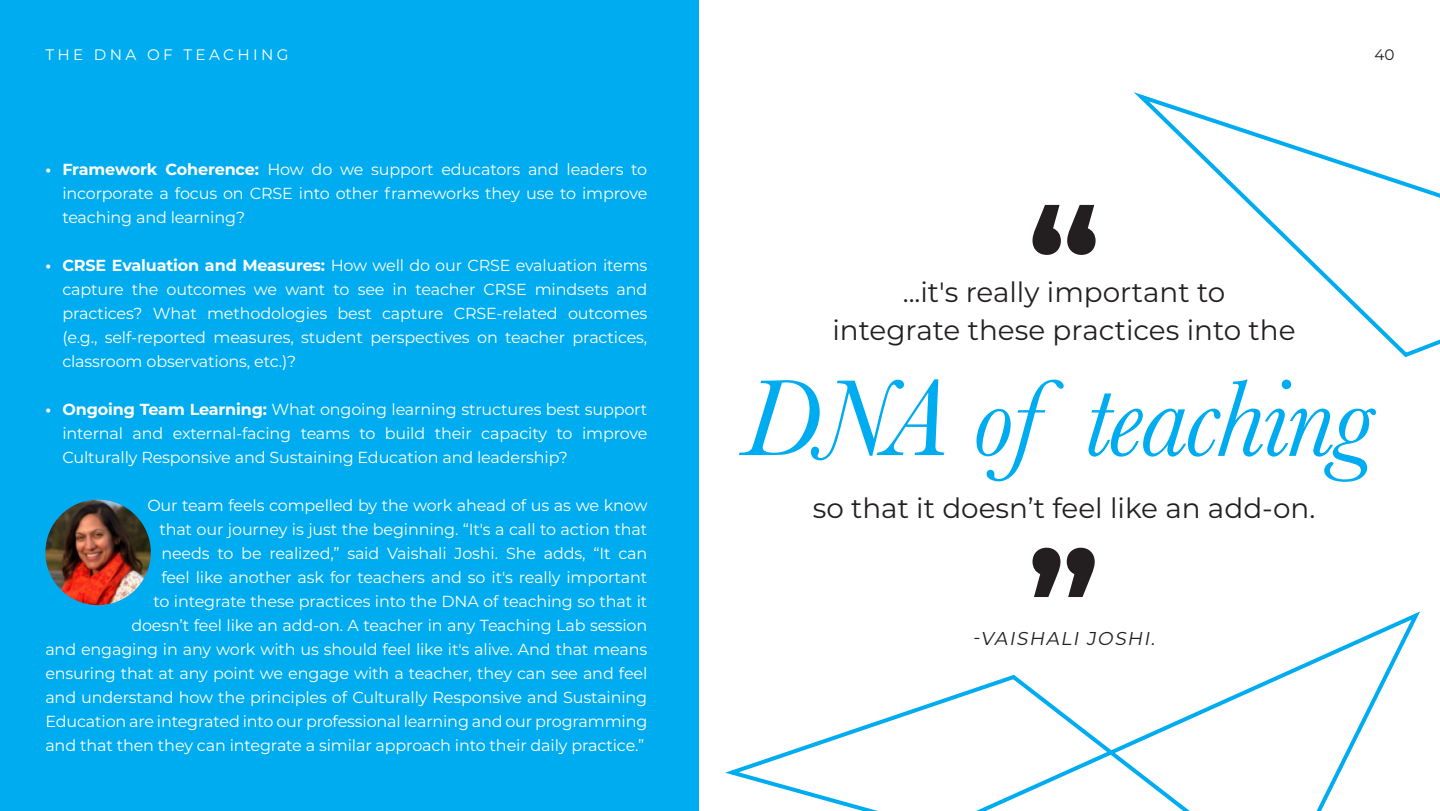
<style>
.page{position:relative;width:1440px;height:811px;background:#fff}
.page>*{position:absolute;margin:0;border:0;box-sizing:border-box;transform-origin:0 0}
.t1{font:italic 112.4px "Baskerville";letter-spacing:-.02em;color:#00acf0}
.t2{font:27.8px/38px "Montserrat";color:#231f20;text-align:center}
.t3{font:italic 18.6px "Montserrat";color:#231f20}
.t4{font:16px/24px "Montserrat";letter-spacing:-.01em;color:#fff;text-align:justify}
.t5{font:15.2px "Montserrat";letter-spacing:.22em;color:#fff}
.t6{font:15.2px "Montserrat";color:#231f20}
.s1{font-weight:700}
</style>
<div class="page">
<div style="left:0;top:0;width:699px;height:811px;background:#00acf0"></div>
<svg style="left:1033px;top:205px;width:63px;height:50px"></svg>
<svg style="left:1033px;top:548px;width:62px;height:49px"></svg>
<img style="left:45px;top:499px;width:106px;height:106px;border-radius:53px">
<svg style="left:725px;top:708px;width:191px;height:103px"></svg>
<svg style="left:916px;top:611px;width:504px;height:200px"></svg>
<svg style="left:1134px;top:92px;width:306px;height:266px"></svg>
<p class="t5" style="left:45px;top:44px;width:245px">THE DNA OF TEACHING</p>
<p class="t6" style="left:1375px;top:44px;width:22px">40</p>
<p class="t4" style="left:62px;top:157px;width:587px;text-indent:-17px"><span class="s1">• Framework Coherence:</span> How do we support educators and leaders to incorporate a focus on CRSE into other frameworks they use to improve teaching and learning?</p>
<p class="t4" style="left:62px;top:253px;width:587px;text-indent:-17px"><span class="s1">• CRSE Evaluation and Measures:</span> How well do our CRSE evaluation items capture the outcomes we want to see in teacher CRSE mindsets and practices? What methodologies best capture CRSE-related outcomes (e.g., self-reported measures, student perspectives on teacher practices, classroom observations, etc.)?</p>
<p class="t4" style="left:62px;top:397px;width:587px;text-indent:-17px"><span class="s1">• Ongoing Team Learning:</span> What ongoing learning structures best support internal and external-facing teams to build their capacity to improve Culturally Responsive and Sustaining Education and leadership?</p>
<p class="t4" style="left:45px;top:493px;width:604px;text-align:right">Our team feels compelled by the work ahead of us as we know<br>that our journey is just the beginning. “It's a call to action that<br>needs to be realized,” said Vaishali Joshi. She adds, “It can<br>feel like another ask for teachers and so it's really important<br>to integrate these practices into the DNA of teaching so that it<br>doesn’t feel like an add-on. A teacher in any Teaching Lab session<br>and engaging in any work with us should feel like it's alive. And that means ensuring that at any point we engage with a teacher, they can see and feel and understand how the principles of Culturally Responsive and Sustaining Education are integrated into our professional learning and our programming and that then they can integrate a similar approach into their daily practice.”</p>
<p class="t2" style="left:832px;top:272px;width:465px">...it's really important to<br>integrate these practices into the</p>
<p class="t1" style="left:743px;top:344px;width:631px">DNA of teaching</p>
<p class="t2" style="left:813px;top:488px;width:504px">so that it doesn’t feel like an add-on.</p>
<p class="t3" style="left:972px;top:625px;width:188px">-VAISHALI JOSHI.</p>
</div>
